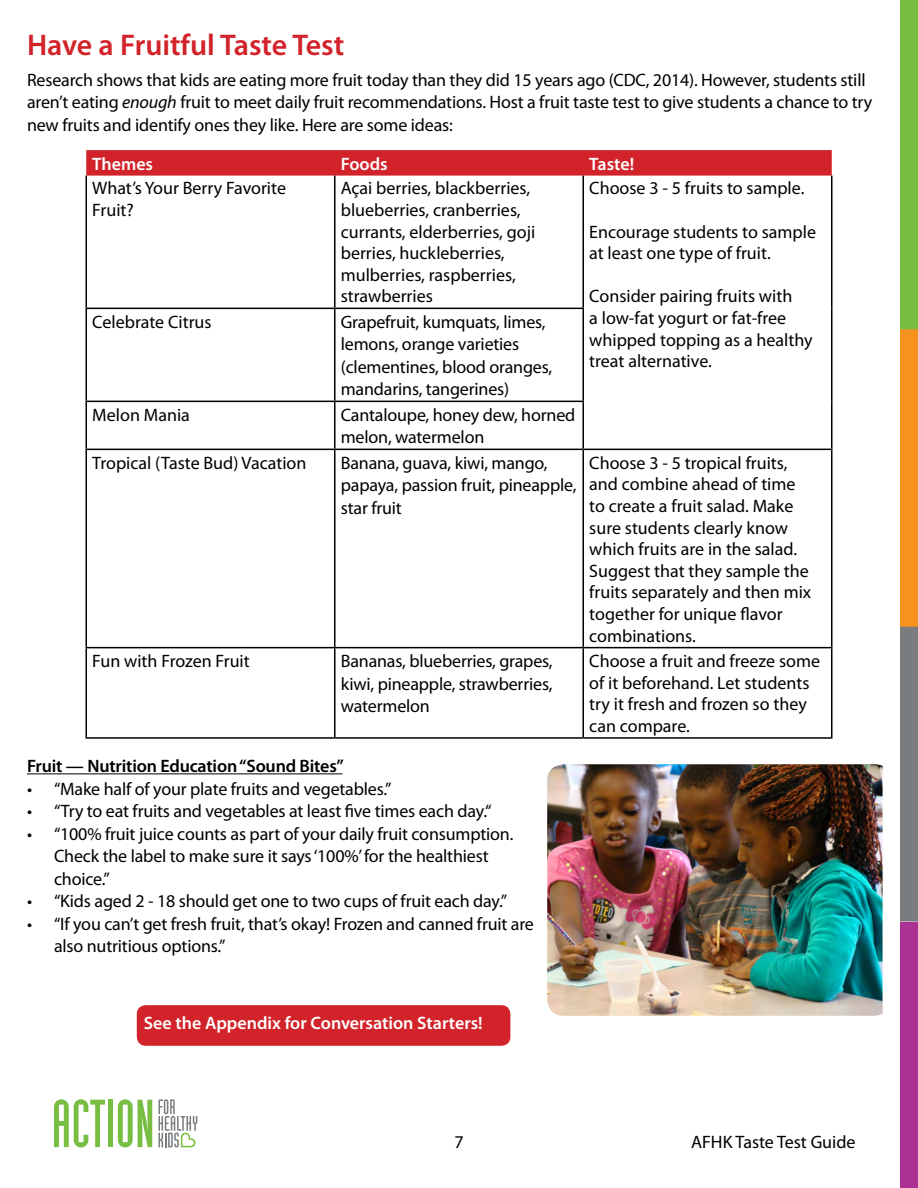
<style>
.page{position:relative;width:918px;height:1188px;background:#fff}
.page>*{position:absolute;margin:0;border:0;box-sizing:border-box;transform-origin:0 0}
.t1{font:600 30px "Myriad Pro";color:#d2232a}
.t2{font:18px/21.6px "Myriad Pro";letter-spacing:-.01em;color:#000}
.t3{font:600 18px "Myriad Pro";color:#fff}
.t4{font:600 18px "Myriad Pro";letter-spacing:-.01em;color:#000}
.s1{font-style:italic}
</style>
<div class="page">
<svg style="left:54px;top:1099px;width:51px;height:49px"></svg>
<div style="left:108px;top:1100px;width:5px;height:47px;background:#78be43"></div>
<svg style="left:118px;top:1099px;width:34px;height:49px"></svg>
<svg style="left:158px;top:1099px;width:39px;height:48px"></svg>
<img style="left:547px;top:764px;width:336px;height:252px">
<svg style="left:86px;top:150px;width:746px;height:26px;background:#d2272e"></svg>
<hr style="left:86px;top:176px;width:1px;height:132px;background:#000">
<hr style="left:334px;top:176px;width:2px;height:132px;background:#000">
<hr style="left:582px;top:176px;width:2px;height:132px;background:#000">
<hr style="left:831px;top:176px;width:1px;height:132px;background:#000">
<hr style="left:86px;top:308px;width:249px;height:1px;background:#000">
<hr style="left:86px;top:309px;width:1px;height:92px;background:#000">
<hr style="left:335px;top:308px;width:249px;height:1px;background:#000">
<hr style="left:334px;top:309px;width:2px;height:92px;background:#000">
<hr style="left:582px;top:309px;width:2px;height:92px;background:#000">
<hr style="left:831px;top:308px;width:1px;height:93px;background:#000">
<hr style="left:86px;top:401px;width:249px;height:1px;background:#000">
<hr style="left:86px;top:402px;width:1px;height:47px;background:#000">
<hr style="left:335px;top:401px;width:249px;height:1px;background:#000">
<hr style="left:334px;top:402px;width:2px;height:47px;background:#000">
<hr style="left:582px;top:402px;width:2px;height:47px;background:#000">
<hr style="left:831px;top:401px;width:1px;height:48px;background:#000">
<hr style="left:86px;top:449px;width:249px;height:1px;background:#000">
<hr style="left:86px;top:450px;width:1px;height:197px;background:#000">
<hr style="left:335px;top:449px;width:248px;height:1px;background:#000">
<hr style="left:334px;top:450px;width:2px;height:197px;background:#000">
<hr style="left:583px;top:449px;width:250px;height:1px;background:#000">
<hr style="left:582px;top:450px;width:2px;height:197px;background:#000">
<hr style="left:831px;top:450px;width:1px;height:197px;background:#000">
<hr style="left:86px;top:647px;width:249px;height:1px;background:#000">
<hr style="left:86px;top:648px;width:1px;height:89px;background:#000">
<hr style="left:335px;top:647px;width:248px;height:1px;background:#000">
<hr style="left:334px;top:648px;width:2px;height:89px;background:#000">
<hr style="left:583px;top:647px;width:250px;height:1px;background:#000">
<hr style="left:582px;top:648px;width:2px;height:89px;background:#000">
<hr style="left:831px;top:648px;width:1px;height:89px;background:#000">
<hr style="left:86px;top:737px;width:249px;height:2px;background:#000">
<hr style="left:335px;top:737px;width:248px;height:2px;background:#000">
<hr style="left:583px;top:737px;width:250px;height:2px;background:#000">
<hr style="left:27px;top:773px;width:315px;height:1px;background:#000">
<div style="left:137px;top:1005px;width:373px;height:41px;background:#d2232a;border-radius:9px"></div>
<div style="left:900px;top:922px;width:18px;height:266px;background:#ab3192"></div>
<div style="left:900px;top:625px;width:18px;height:296px;background:#797d80"></div>
<div style="left:900px;top:328px;width:18px;height:299px;background:#f7921e"></div>
<div style="left:900px;top:0;width:18px;height:329px;background:#78be43"></div>
<p class="t1" style="left:27px;top:26px;width:319px">Have a Fruitful Taste Test</p>
<p class="t2" style="left:27px;top:68px;width:847px;line-height:22.5px">Research shows that kids are eating more fruit today than they did 15 years ago (CDC, 2014). However, students still aren’t eating <span class="s1">enough</span> fruit to meet daily fruit recommendations. Host a fruit taste test to give students a chance to try new fruits and identify ones they like. Here are some ideas:</p>
<p class="t3" style="left:92px;top:152px;width:62px">Themes</p>
<p class="t3" style="left:341px;top:152px;width:48px">Foods</p>
<p class="t3" style="left:589px;top:152px;width:46px">Taste!</p>
<p class="t2" style="left:92px;top:177px;width:195px">What’s Your Berry Favorite<br>Fruit?</p>
<p class="t2" style="left:341px;top:177px;width:196px">Açai berries, blackberries, blueberries, cranberries, currants, elderberries, goji berries, huckleberries, mulberries, raspberries, strawberries</p>
<p class="t2" style="left:589px;top:177px;width:217px">Choose 3 - 5 fruits to sample.</p>
<p class="t2" style="left:589px;top:220px;width:228px">Encourage students to sample at least one type of fruit.</p>
<p class="t2" style="left:589px;top:285px;width:225px">Consider pairing fruits with<br>a low-fat yogurt or fat-free whipped topping as a healthy treat alternative.</p>
<p class="t2" style="left:92px;top:311px;width:121px">Celebrate Citrus</p>
<p class="t2" style="left:341px;top:310px;width:213px;line-height:22.5px">Grapefruit, kumquats, limes, lemons, orange varieties (clementines, blood oranges, mandarins, tangerines)</p>
<p class="t2" style="left:92px;top:404px;width:99px">Melon Mania</p>
<p class="t2" style="left:341px;top:403px;width:236px;line-height:22.5px">Cantaloupe, honey dew, horned melon, watermelon</p>
<p class="t2" style="left:92px;top:452px;width:216px">Tropical (Taste Bud) Vacation</p>
<p class="t2" style="left:341px;top:451px;width:237px;line-height:22.5px">Banana, guava, kiwi, mango, papaya, passion fruit, pineapple, star fruit</p>
<p class="t2" style="left:589px;top:452px;width:224px">Choose 3 - 5 tropical fruits, and combine ahead of time to create a fruit salad. Make sure students clearly know which fruits are in the salad.<br>Suggest that they sample the fruits separately and then mix together for unique flavor combinations.</p>
<p class="t2" style="left:92px;top:650px;width:159px">Fun with Frozen Fruit</p>
<p class="t2" style="left:341px;top:650px;width:213px;line-height:22.5px;text-align:justify">Bananas, blueberries, grapes, kiwi, pineapple, strawberries, watermelon</p>
<p class="t2" style="left:589px;top:650px;width:232px">Choose a fruit and freeze some of it beforehand. Let students try it fresh and frozen so they can compare.</p>
<p class="t4" style="left:27px;top:755px;width:318px">Fruit — Nutrition Education “Sound Bites”</p>
<p class="t2" style="left:27px;top:777px;width:366px">• “Make half of your plate fruits and vegetables.”</p>
<p class="t2" style="left:27px;top:800px;width:466px">• “Try to eat fruits and vegetables at least five times each day.“</p>
<p class="t2" style="left:54px;top:822px;width:461px;line-height:22.5px;text-indent:-27px">• “100% fruit juice counts as part of your daily fruit consumption.<br>Check the label to make sure it says ‘100%’ for the healthiest choice.”</p>
<p class="t2" style="left:27px;top:890px;width:482px">• “Kids aged 2 - 18 should get one to two cups of fruit each day.”</p>
<p class="t2" style="left:54px;top:912px;width:481px;line-height:22.5px;text-indent:-27px">• “If you can’t get fresh fruit, that’s okay! Frozen and canned fruit are also nutritious options.”</p>
<p class="t3" style="left:144px;top:1011px;width:341px">See the Appendix for Conversation Starters!</p>
<p class="t2" style="left:454px;top:1131px;width:11px">7</p>
<p class="t2" style="left:691px;top:1130px;width:166px">AFHK Taste Test Guide</p>
</div>
